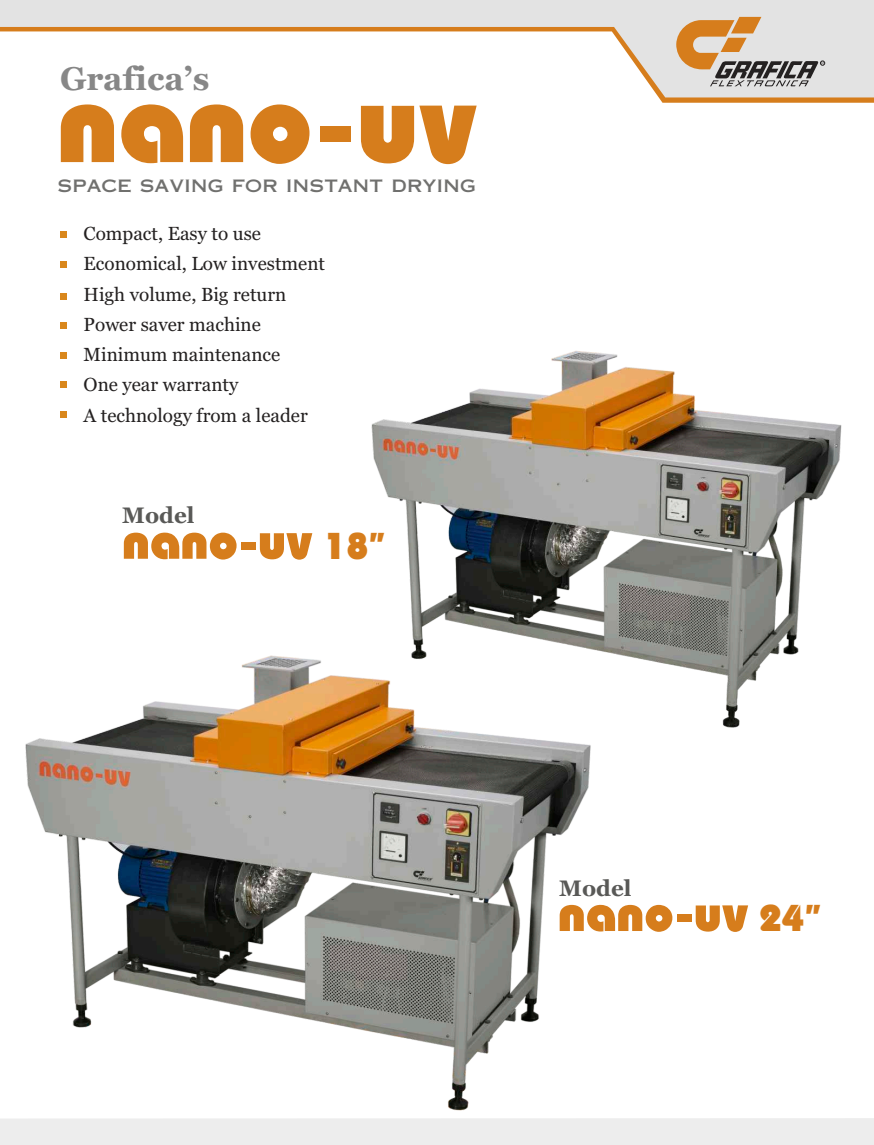
<style>
.page{position:relative;width:874px;height:1145px;background:#fff}
.page>*{position:absolute;margin:0;border:0;box-sizing:border-box;transform-origin:0 0}
.t1{font:112.5px "Bahamas Heavy";color:#d67d1c}
.t2{font:51px "Bahamas Heavy";color:#d67d1c}
.t3{font:700 32.7px "Georgia";color:#878787}
.t4{font:700 22.35px "Georgia";color:#595957}
.t5{font:20.4px "Cooper Planck 6 Bold SH";color:#70706e}
.t6{font:18.9px/30.3px "Georgia";color:#242121}
.s1{font-size:37.2px}
</style>
<div class="page">
<svg style="left:658px;top:97px;width:216px;height:6px"></svg>
<svg style="left:0;top:0;width:874px;height:97px"></svg>
<div style="left:0;top:1118px;width:874px;height:27px;background:#ededed"></div>
<svg style="left:676px;top:17px;width:149px;height:69px;background:#c8b5a0"></svg>
<div style="left:60px;top:232px;width:7px;height:6px;background:#d9871c"></div>
<div style="left:60px;top:261px;width:7px;height:7px;background:#d9871c"></div>
<div style="left:60px;top:293px;width:7px;height:7px;background:#d9871c"></div>
<div style="left:60px;top:322px;width:7px;height:7px;background:#d9871c"></div>
<div style="left:60px;top:352px;width:7px;height:7px;background:#d9871c"></div>
<div style="left:60px;top:381px;width:7px;height:7px;background:#d9871c"></div>
<div style="left:60px;top:411px;width:7px;height:7px;background:#d9871c"></div>
<img style="left:371px;top:350px;width:471px;height:378px">
<img style="left:25px;top:617px;width:604px;height:494px">
<h3 class="t3" style="left:60px;top:65px;width:151px">Grafica’s</h3>
<h1 class="t1" style="left:57px;top:56px;width:422px">nano-uv</h1>
<p class="t5" style="left:57px;top:171px;width:420px">SPACE SAVING FOR INSTANT DRYING</p>
<p class="t6" style="left:84px;top:220px;width:243px">Compact, Easy to use<br>Economical, Low investment<br>High volume, Big return<br>Power saver machine<br>Minimum maintenance<br>One year warranty<br>A technology from a leader</p>
<p class="t4" style="left:122px;top:506px;width:74px">Model</p>
<h2 class="t2" style="left:122px;top:511px;width:265px">nano-uv <span class="s1">18”</span></h2>
<p class="t4" style="left:559px;top:878px;width:74px">Model</p>
<h2 class="t2" style="left:558px;top:883px;width:265px">nano-uv <span class="s1">24”</span></h2>
</div>
